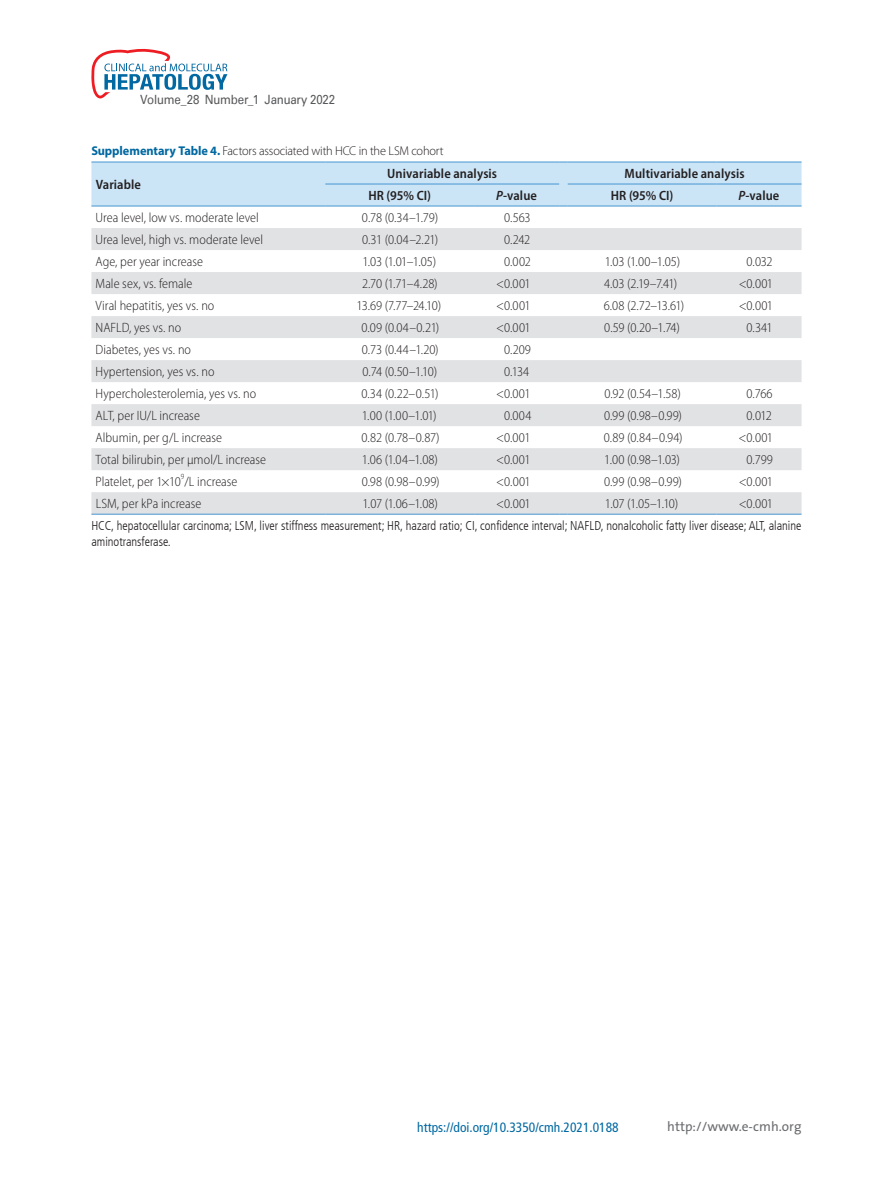
<style>
.page{position:relative;width:893px;height:1191px;background:#fff}
.page>*{position:absolute;margin:0;border:0;box-sizing:border-box;transform-origin:0 0}
.t1{font:300 semi-condensed 13.5px "Myriad Pro";color:#231f20}
.t2{font:600 semi-condensed 13.5px "Myriad Pro";letter-spacing:.005em;color:#231f20}
.t3{font:condensed 13.5px "Frutiger LT";color:#0168a1}
.t4{font:13.5px "The Sans";color:#6c6d70}
.t5{font:300 condensed 12.75px/16.5px "Frutiger LT";color:#231f20}
.t6{font:300 12.75px "Myriad Pro";letter-spacing:-.015em;color:#231f20}
.t7{font:12.75px "Univers";letter-spacing:-.02em;color:#57585a;scale:.9 1}
.t8{font:300 semi-condensed 7.8px "Myriad Pro";color:#231f20}
.s1{font-weight:700;color:#0168a1}
.s2{font-style:italic}
</style>
<div class="page">
<svg style="left:91px;top:48px;width:136px;height:50px"></svg>
<svg style="left:91px;top:228px;width:710px;height:286px"></svg>
<svg style="left:91px;top:272px;width:710px;height:198px;fill:#e1e2e4"></svg>
<svg style="left:91px;top:162px;width:710px;height:45px;background:#c5e1f5"></svg>
<hr style="left:568px;top:206px;width:148px;height:1px;background:#4895d0">
<hr style="left:716px;top:206px;width:85px;height:1px;background:#4895d0">
<hr style="left:91px;top:514px;width:234px;height:1px;background:#4895d0">
<hr style="left:325px;top:514px;width:149px;height:1px;background:#4895d0">
<hr style="left:474px;top:514px;width:85px;height:1px;background:#4895d0">
<hr style="left:568px;top:514px;width:148px;height:1px;background:#4895d0">
<hr style="left:716px;top:514px;width:85px;height:1px;background:#4895d0">
<p class="t7" style="left:140px;top:92px;width:218px">Volume_28 Number_1 January 2022</p>
<p class="t6" style="left:91px;top:144px;width:354px"><span class="s1">Supplementary Table 4.</span> Factors associated with HCC in the LSM cohort</p>
<p class="t2" style="left:96px;top:175px;width:47px">Variable</p>
<p class="t2" style="left:387px;top:164px;width:111px">Univariable analysis</p>
<p class="t2" style="left:625px;top:164px;width:121px">Multivariable analysis</p>
<p class="t2" style="left:368px;top:186px;width:64px">HR (95% CI)</p>
<p class="t2" style="left:496px;top:186px;width:42px"><span class="s2">P</span>-value</p>
<p class="t2" style="left:611px;top:186px;width:64px">HR (95% CI)</p>
<p class="t2" style="left:739px;top:186px;width:42px"><span class="s2">P</span>-value</p>
<p class="t1" style="left:96px;top:209px;width:165px">Urea level, low vs. moderate level</p>
<p class="t1" style="left:362px;top:209px;width:78px">0.78 (0.34–1.79)</p>
<p class="t1" style="left:504px;top:209px;width:28px">0.563</p>
<p class="t1" style="left:96px;top:231px;width:169px">Urea level, high vs. moderate level</p>
<p class="t1" style="left:362px;top:231px;width:78px">0.31 (0.04–2.21)</p>
<p class="t1" style="left:504px;top:231px;width:27px">0.242</p>
<p class="t1" style="left:96px;top:253px;width:109px">Age, per year increase</p>
<p class="t1" style="left:362px;top:253px;width:75px">1.03 (1.01–1.05)</p>
<p class="t1" style="left:504px;top:253px;width:28px">0.002</p>
<p class="t1" style="left:605px;top:253px;width:77px">1.03 (1.00–1.05)</p>
<p class="t1" style="left:747px;top:253px;width:27px">0.032</p>
<p class="t1" style="left:96px;top:275px;width:98px">Male sex, vs. female</p>
<p class="t1" style="left:362px;top:275px;width:77px">2.70 (1.71–4.28)</p>
<p class="t1" style="left:496px;top:275px;width:36px">&lt;0.001</p>
<p class="t1" style="left:604px;top:275px;width:74px">4.03 (2.19–7.41)</p>
<p class="t1" style="left:739px;top:275px;width:36px">&lt;0.001</p>
<p class="t1" style="left:96px;top:297px;width:120px">Viral hepatitis, yes vs. no</p>
<p class="t1" style="left:356px;top:297px;width:86px">13.69 (7.77–24.10)</p>
<p class="t1" style="left:496px;top:297px;width:36px">&lt;0.001</p>
<p class="t1" style="left:604px;top:297px;width:82px">6.08 (2.72–13.61)</p>
<p class="t1" style="left:739px;top:297px;width:36px">&lt;0.001</p>
<p class="t1" style="left:96px;top:319px;width:87px">NAFLD, yes vs. no</p>
<p class="t1" style="left:361px;top:319px;width:80px">0.09 (0.04–0.21)</p>
<p class="t1" style="left:496px;top:319px;width:36px">&lt;0.001</p>
<p class="t1" style="left:604px;top:319px;width:77px">0.59 (0.20–1.74)</p>
<p class="t1" style="left:747px;top:319px;width:28px">0.341</p>
<p class="t1" style="left:96px;top:341px;width:97px">Diabetes, yes vs. no</p>
<p class="t1" style="left:362px;top:341px;width:78px">0.73 (0.44–1.20)</p>
<p class="t1" style="left:504px;top:341px;width:28px">0.209</p>
<p class="t1" style="left:96px;top:363px;width:120px">Hypertension, yes vs. no</p>
<p class="t1" style="left:362px;top:363px;width:76px">0.74 (0.50–1.10)</p>
<p class="t1" style="left:504px;top:363px;width:27px">0.134</p>
<p class="t1" style="left:96px;top:385px;width:162px">Hypercholesterolemia, yes vs. no</p>
<p class="t1" style="left:361px;top:385px;width:79px">0.34 (0.22–0.51)</p>
<p class="t1" style="left:496px;top:385px;width:36px">&lt;0.001</p>
<p class="t1" style="left:604px;top:385px;width:78px">0.92 (0.54–1.58)</p>
<p class="t1" style="left:746px;top:385px;width:28px">0.766</p>
<p class="t1" style="left:96px;top:407px;width:106px">ALT, per IU/L increase</p>
<p class="t1" style="left:362px;top:407px;width:76px">1.00 (1.00–1.01)</p>
<p class="t1" style="left:504px;top:407px;width:29px">0.004</p>
<p class="t1" style="left:604px;top:407px;width:80px">0.99 (0.98–0.99)</p>
<p class="t1" style="left:746px;top:407px;width:27px">0.012</p>
<p class="t1" style="left:96px;top:429px;width:128px">Albumin, per g/L increase</p>
<p class="t1" style="left:362px;top:429px;width:80px">0.82 (0.78–0.87)</p>
<p class="t1" style="left:496px;top:429px;width:36px">&lt;0.001</p>
<p class="t1" style="left:604px;top:429px;width:80px">0.89 (0.84–0.94)</p>
<p class="t1" style="left:739px;top:429px;width:36px">&lt;0.001</p>
<p class="t1" style="left:96px;top:451px;width:172px">Total bilirubin, per μmol/L increase</p>
<p class="t1" style="left:362px;top:451px;width:77px">1.06 (1.04–1.08)</p>
<p class="t1" style="left:496px;top:451px;width:36px">&lt;0.001</p>
<p class="t1" style="left:604px;top:451px;width:77px">1.00 (0.98–1.03)</p>
<p class="t1" style="left:746px;top:451px;width:28px">0.799</p>
<p class="t1" style="left:96px;top:473px;width:143px">Platelet, per 1×10 /L increase</p>
<p class="t8" style="left:181px;top:472px;width:5px">9</p>
<p class="t1" style="left:362px;top:473px;width:79px">0.98 (0.98–0.99)</p>
<p class="t1" style="left:496px;top:473px;width:36px">&lt;0.001</p>
<p class="t1" style="left:604px;top:473px;width:80px">0.99 (0.98–0.99)</p>
<p class="t1" style="left:739px;top:473px;width:36px">&lt;0.001</p>
<p class="t1" style="left:96px;top:495px;width:107px">LSM, per kPa increase</p>
<p class="t1" style="left:362px;top:495px;width:77px">1.07 (1.06–1.08)</p>
<p class="t1" style="left:496px;top:495px;width:36px">&lt;0.001</p>
<p class="t1" style="left:605px;top:495px;width:75px">1.07 (1.05–1.10)</p>
<p class="t1" style="left:739px;top:495px;width:36px">&lt;0.001</p>
<p class="t5" style="left:91px;top:517px;width:711px">HCC, hepatocellular carcinoma; LSM, liver stiffness measurement; HR, hazard ratio; CI, confidence interval; NAFLD, nonalcoholic fatty liver disease; ALT, alanine aminotransferase.</p>
<p class="t3" style="left:417px;top:1119px;width:203px">https://doi.org/10.3350/cmh.2021.0188</p>
<p class="t4" style="left:667px;top:1115px;width:136px">http://www.e-cmh.org</p>
</div>
